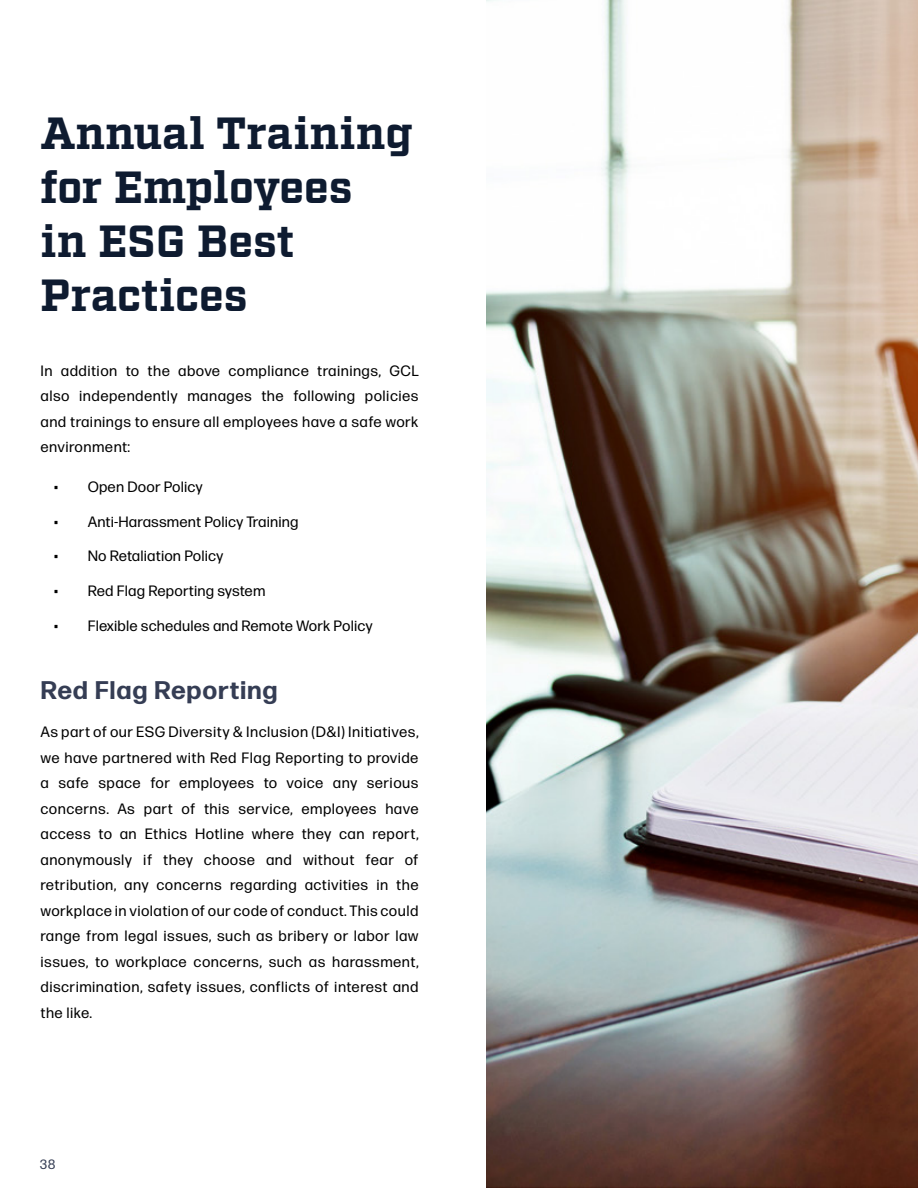
<style>
.page{position:relative;width:918px;height:1188px;background:#fff}
.page>*{position:absolute;margin:0;border:0;box-sizing:border-box;transform-origin:0 0}
.t1{font:700 45px/54px "Factoria";color:#0e1b30}
.t2{font:700 25.5px "Forma DJR Micro";letter-spacing:.03em;color:#353d54}
.t3{font:15px/25.5px "Forma DJR Micro";letter-spacing:.01em;color:#000;text-align:justify}
.t4{font:13.5px "Forma DJR Micro";color:#353d54}
</style>
<div class="page">
<img style="left:486px;top:0;width:432px;height:1188px">
<h1 class="t1" style="left:40px;top:108px;width:374px">Annual Training for Employees<br>in ESG Best<br>Practices</h1>
<p class="t3" style="left:40px;top:357px;width:380px">In addition to the above compliance trainings, GCL also independently manages the following policies and trainings to ensure all employees have a safe work environment:</p>
<p class="t3" style="left:54px;top:473px;width:150px">• Open Door Policy</p>
<p class="t3" style="left:54px;top:508px;width:246px">• Anti-Harassment Policy Training</p>
<p class="t3" style="left:54px;top:543px;width:171px">• No Retaliation Policy</p>
<p class="t3" style="left:54px;top:578px;width:213px">• Red Flag Reporting system</p>
<p class="t3" style="left:54px;top:613px;width:320px">• Flexible schedules and Remote Work Policy</p>
<h2 class="t2" style="left:40px;top:674px;width:239px">Red Flag Reporting</h2>
<p class="t3" style="left:40px;top:719px;width:380px">As part of our ESG Diversity &amp; Inclusion (D&amp;I) Initiatives, we have partnered with Red Flag Reporting to provide a safe space for employees to voice any serious concerns. As part of this service, employees have access to an Ethics Hotline where they can report, anonymously if they choose and without fear of retribution, any concerns regarding activities in the workplace in violation of our code of conduct. This could range from legal issues, such as bribery or labor law issues, to workplace concerns, such as harassment, discrimination, safety issues, conflicts of interest and the like.</p>
<p class="t4" style="left:40px;top:1155px;width:17px">38</p>
</div>
